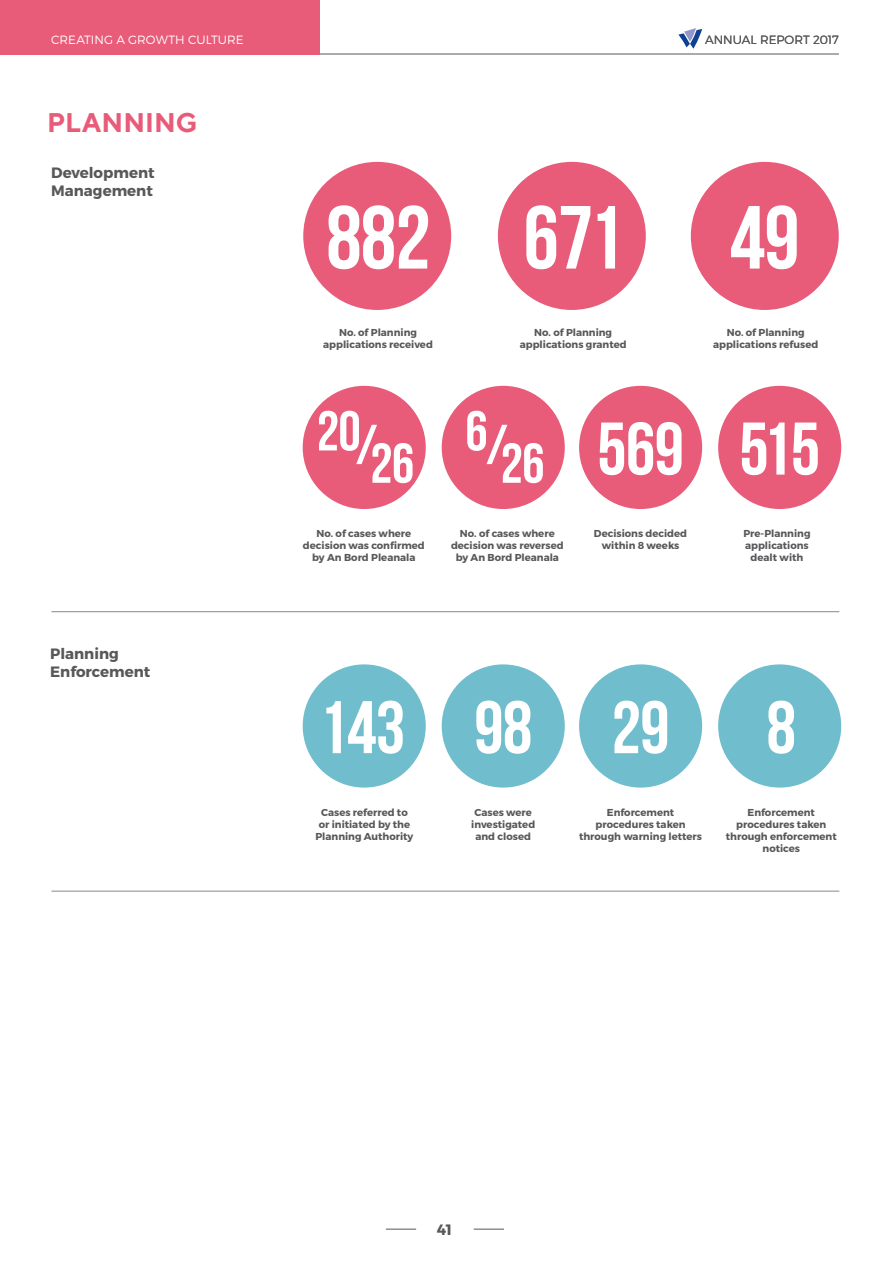
<style>
.page{position:relative;width:893px;height:1263px;background:#fff}
.page>*{position:absolute;margin:0;border:0;box-sizing:border-box;transform-origin:0 0}
.t1{font:89.4px "Bebas Neue";letter-spacing:-.01em;color:#fff}
.t2{font:74.4px "Bebas Neue";letter-spacing:-.01em;color:#fff}
.t3{font:56.25px "Bebas Neue";color:#fff}
.t4{font:700 27px "TT Norms";color:#e85b79}
.t5{font:700 15px/18px "Montserrat";color:#58585a}
.t6{font:300 12px "Montserrat";color:#fff}
.t7{font:300 12px "Montserrat";letter-spacing:-.005em;color:#58585a}
.t8{font:700 10.05px/12.1px "Montserrat";color:#58585a;text-align:center}
</style>
<div class="page">
<svg style="left:678px;top:28px;width:24px;height:21px"></svg>
<hr style="left:51px;top:54px;width:788px;height:1px;background:#58585a">
<hr style="left:386px;top:1229px;width:30px;height:1px;background:#58585a">
<hr style="left:474px;top:1229px;width:30px;height:1px;background:#58585a">
<hr style="left:51px;top:891px;width:788px;height:1px;background:#87888a">
<hr style="left:51px;top:611px;width:788px;height:1px;background:#87888a">
<div style="left:691px;top:162px;width:148px;height:148px;background:#e85b79;border-radius:50%"></div>
<div style="left:579px;top:386px;width:123px;height:123px;background:#e85b79;border-radius:50%"></div>
<div style="left:579px;top:664px;width:123px;height:124px;background:#70bdcd;border-radius:50%"></div>
<div style="left:718px;top:386px;width:123px;height:123px;background:#e85b79;border-radius:50%"></div>
<div style="left:718px;top:664px;width:123px;height:124px;background:#70bdcd;border-radius:50%"></div>
<div style="left:303px;top:162px;width:148px;height:148px;background:#e85b79;border-radius:50%"></div>
<div style="left:303px;top:386px;width:123px;height:123px;background:#e85b79;border-radius:50%"></div>
<div style="left:303px;top:664px;width:123px;height:124px;background:#70bdcd;border-radius:50%"></div>
<div style="left:498px;top:162px;width:148px;height:148px;background:#e85b79;border-radius:50%"></div>
<div style="left:442px;top:386px;width:123px;height:123px;background:#e85b79;border-radius:50%"></div>
<div style="left:442px;top:664px;width:123px;height:124px;background:#70bdcd;border-radius:50%"></div>
<div style="left:0;top:0;width:319px;height:54px;background:#e85b79"></div>
<p class="t6" style="left:51px;top:33px;width:194px">CREATING A GROWTH CULTURE</p>
<h3 class="t4" style="left:47px;top:106px;width:152px">PLANNING</h3>
<h3 class="t5" style="left:51px;top:164px;width:105px">Development<br>Management</h3>
<h3 class="t5" style="left:50px;top:645px;width:102px">Planning<br>Enforcement</h3>
<p class="t7" style="left:705px;top:33px;width:135px">ANNUAL REPORT 2017</p>
<h1 class="t1" style="left:326px;top:189px;width:106px">882</h1>
<p class="t8" style="left:323px;top:327px;width:111px">No. of Planning applications received</p>
<h1 class="t1" style="left:523px;top:189px;width:101px">671</h1>
<p class="t8" style="left:520px;top:327px;width:108px">No. of Planning applications granted</p>
<h3 class="t3" style="left:317px;top:400px;width:45px">20</h3>
<h3 class="t3" style="left:465px;top:400px;width:24px">6</h3>
<h3 class="t3" style="left:356px;top:414px;width:23px">/</h3>
<h3 class="t3" style="left:486px;top:414px;width:23px">/</h3>
<h3 class="t3" style="left:370px;top:432px;width:45px">26</h3>
<h3 class="t3" style="left:501px;top:432px;width:45px">26</h3>
<p class="t8" style="left:303px;top:527px;width:123px">No. of cases where decision was confirmed by An Bord Pleanala</p>
<p class="t8" style="left:451px;top:527px;width:114px">No. of cases where decision was reversed by An Bord Pleanala</p>
<h2 class="t2" style="left:597px;top:408px;width:88px">569</h2>
<p class="t8" style="left:594px;top:527px;width:95px">Decisions decided within 8 weeks</p>
<h1 class="t1" style="left:730px;top:189px;width:71px">49</h1>
<p class="t8" style="left:713px;top:327px;width:107px">No. of Planning applications refused</p>
<h2 class="t2" style="left:739px;top:408px;width:82px">515</h2>
<p class="t8" style="left:743px;top:527px;width:69px">Pre-Planning applications dealt with</p>
<h2 class="t2" style="left:318px;top:687px;width:215px">143 98</h2>
<h2 class="t2" style="left:611px;top:687px;width:60px">29</h2>
<h2 class="t2" style="left:766px;top:687px;width:31px">8</h2>
<p class="t8" style="left:315px;top:806px;width:99px">Cases referred to or initiated by the<br>Planning Authority</p>
<p class="t8" style="left:471px;top:806px;width:66px">Cases were investigated and closed</p>
<p class="t8" style="left:579px;top:806px;width:125px">Enforcement procedures taken through warning letters</p>
<p class="t8" style="left:726px;top:806px;width:112px">Enforcement procedures taken through enforcement notices</p>
<h3 class="t5" style="left:437px;top:1221px;width:17px">41</h3>
</div>
